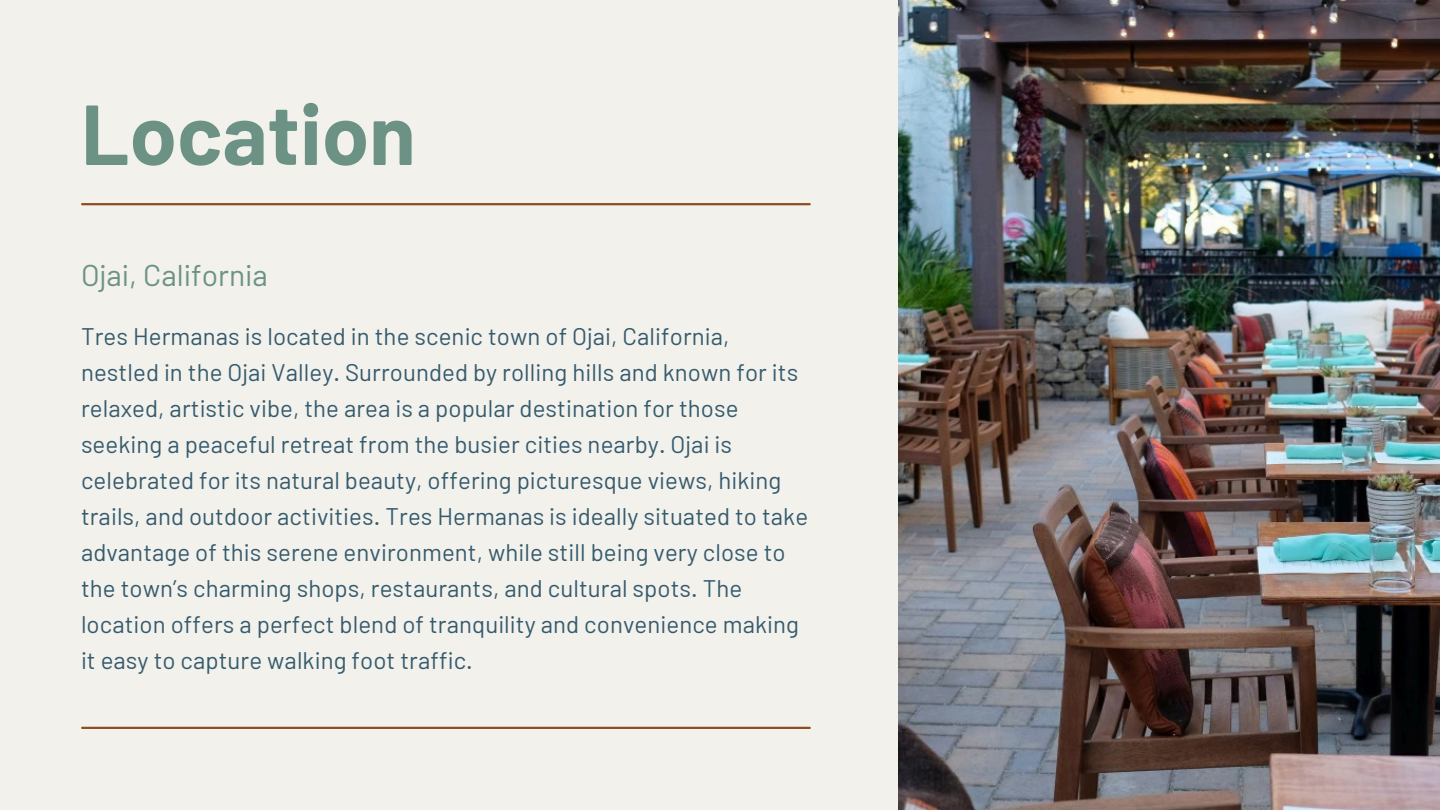
<style>
.page{position:relative;width:1440px;height:810px;background:#f2f1ec}
.page>*{position:absolute;margin:0;border:0;box-sizing:border-box;transform-origin:0 0}
.t1{font:700 85px "Barlow";color:#6c9286}
.t2{font:30px "Barlow";color:#6c9286}
.t3{font:24px/36px "Barlow";letter-spacing:.005em;color:#365b6d}
</style>
<div class="page">
<img style="left:898px;top:0;width:542px;height:810px">
<hr style="left:82px;top:727px;width:728px;height:2px;background:#8f4e22">
<hr style="left:82px;top:203px;width:728px;height:2px;background:#8f4e22">
<h2 class="t1" style="left:81px;top:80px;width:336px">Location</h2>
<p class="t2" style="left:81px;top:256px;width:188px">Ojai, California</p>
<p class="t3" style="left:81px;top:318px;width:729px">Tres Hermanas is located in the scenic town of Ojai, California, nestled in the Ojai Valley. Surrounded by rolling hills and known for its relaxed, artistic vibe, the area is a popular destination for those seeking a peaceful retreat from the busier cities nearby. Ojai is celebrated for its natural beauty, offering picturesque views, hiking trails, and outdoor activities. Tres Hermanas is ideally situated to take advantage of this serene environment, while still being very close to the town’s charming shops, restaurants, and cultural spots. The location offers a perfect blend of tranquility and convenience making it easy to capture walking foot traffic.</p>
</div>
